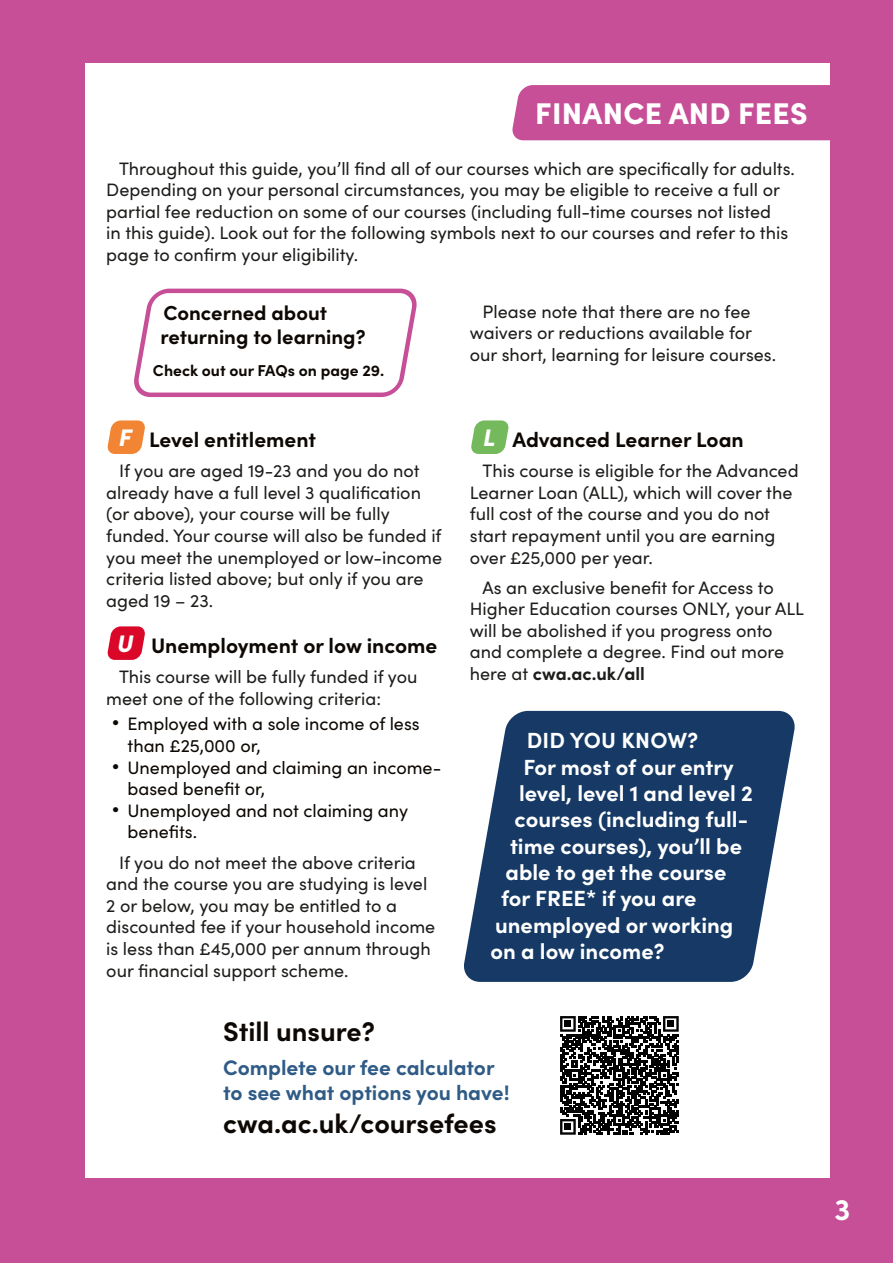
<style>
.page{position:relative;width:893px;height:1263px;background:#c74f98}
.page>*{position:absolute;margin:0;border:0;box-sizing:border-box;transform-origin:0 0}
.t1{font:900 30px "Sofia Pro";letter-spacing:.01em;color:#fff}
.t2{font:700 30px "Sofia Pro";color:#fff}
.t3{font:700 27px "Sofia Pro";color:#0d0803}
.t4{font:700 21.9px "Sofia Pro";color:#fff}
.t5{font:700 21px "Sofia Pro";color:#0d0803}
.t6{font:700 21px/25.2px "Sofia Pro";color:#2f5b86}
.t7{font:700 20.25px/24.3px "Sofia Pro";color:#0d0803}
.t8{font:18px/21.6px "Sofia Pro";color:#1d1d1b}
.t9{font:18px/21.6px "Sofia Pro";color:#0d0803}
.t10{font:700 15.75px "Sofia Pro";color:#0d0803}
.s1{font-weight:900;font-style:italic;font-size:24px;color:#fff}
.s2{font-family:"Europa";font-size:21px}
.s3{font-weight:700}
</style>
<div class="page">
<div style="left:85px;top:64px;width:744px;height:1114px;background:#fff"></div>
<div style="left:512px;top:85px;width:317px;height:55px;background:#c74f98"></div>
<svg style="left:134px;top:289px;width:283px;height:108px"></svg>
<svg style="left:464px;top:711px;width:331px;height:271px;background:#345379"></svg>
<svg style="left:560px;top:1016px;width:119px;height:119px"></svg>
<div style="left:565px;top:1020px;width:6px;height:7px;background:#020203"></div>
<div style="left:667px;top:1020px;width:7px;height:7px;background:#020203"></div>
<div style="left:565px;top:1123px;width:6px;height:7px;background:#020203"></div>
<svg style="left:471px;top:420px;width:38px;height:34px"></svg>
<svg style="left:107px;top:420px;width:38px;height:34px"></svg>
<svg style="left:107px;top:626px;width:38px;height:34px"></svg>
<h1 class="t1" style="left:535px;top:90px;width:274px">FINANCE AND FEES</h1>
<p class="t8" style="left:106px;top:156px;width:690px;text-indent:13px">Throughout this guide, you’ll find all of our courses which are specifically for adults.<br>Depending on your personal circumstances, you may be eligible to receive a full or partial fee reduction on some of our courses (including full-time courses not listed<br>in this guide). Look out for the following symbols next to our courses and refer to this page to confirm your eligibility.</p>
<p class="t7" style="left:160px;top:299px;width:207px">Concerned about returning to learning?</p>
<p class="t10" style="left:153px;top:358px;width:233px">Check out our FAQs on page 29.</p>
<p class="t5" style="left:118px;top:423px;width:200px"><span class="s1">F</span> Level entitlement</p>
<p class="t8" style="left:106px;top:459px;width:337px;text-indent:13px">If you are aged 19-23 and you do not already have a full level 3 qualification (or above), your course will be fully funded. Your course will also be funded if you meet the unemployed or low-income criteria listed above; but only if you are aged 19 – 23.</p>
<p class="t5" style="left:116px;top:629px;width:323px"><span class="s1">U</span> Unemployment or low income</p>
<p class="t8" style="left:106px;top:665px;width:313px;text-indent:13px">This course will be fully funded if you meet one of the following criteria:</p>
<p class="t9" style="left:128px;top:712px;width:294px;text-indent:-17px"><span class="s2">•</span> Employed with a sole income of less than £25,000 or,</p>
<p class="t9" style="left:128px;top:755px;width:315px;text-indent:-17px"><span class="s2">•</span> Unemployed and claiming an income&shy;based benefit or,</p>
<p class="t9" style="left:128px;top:799px;width:282px;text-indent:-17px"><span class="s2">•</span> Unemployed and not claiming any benefits.</p>
<p class="t8" style="left:106px;top:850px;width:331px;text-indent:13px">If you do not meet the above criteria and the course you are studying is level 2 or below, you may be entitled to a discounted fee if your household income is less than £45,000 per annum through our financial support scheme.</p>
<p class="t8" style="left:470px;top:299px;width:308px;text-indent:13px">Please note that there are no fee waivers or reductions available for our short, learning for leisure courses.</p>
<p class="t5" style="left:482px;top:423px;width:263px"><span class="s1">L</span> Advanced Learner Loan</p>
<p class="t8" style="left:470px;top:459px;width:330px;text-indent:13px">This course is eligible for the Advanced Learner Loan (ALL), which will cover the full cost of the course and you do not start repayment until you are earning over £25,000 per year.</p>
<p class="t8" style="left:470px;top:575px;width:336px;text-indent:13px">As an exclusive benefit for Access to Higher Education courses ONLY, your ALL will be abolished if you progress onto and complete a degree. Find out more here at <span class="s3">cwa.ac.uk/all</span></p>
<p class="t4" style="left:527px;top:724px;width:173px">DID YOU KNOW?</p>
<p class="t4" style="left:524px;top:750px;width:212px">For most of our entry</p>
<p class="t4" style="left:519px;top:776px;width:235px">level, level 1 and level 2</p>
<p class="t4" style="left:515px;top:803px;width:235px">courses (including full-</p>
<p class="t4" style="left:510px;top:829px;width:234px">time courses), you’ll be</p>
<p class="t4" style="left:506px;top:855px;width:222px">able to get the course</p>
<p class="t4" style="left:501px;top:882px;width:197px">for FREE* if you are</p>
<p class="t4" style="left:495px;top:908px;width:240px">unemployed or working</p>
<p class="t4" style="left:491px;top:934px;width:175px">on a low income?</p>
<h2 class="t3" style="left:223px;top:1011px;width:153px">Still unsure?</h2>
<p class="t6" style="left:223px;top:1053px;width:288px">Complete our fee calculator to see what options you have!</p>
<h2 class="t3" style="left:223px;top:1102px;width:275px">cwa.ac.uk/coursefees</h2>
<h1 class="t2" style="left:835px;top:1187px;width:17px">3</h1>
</div>
